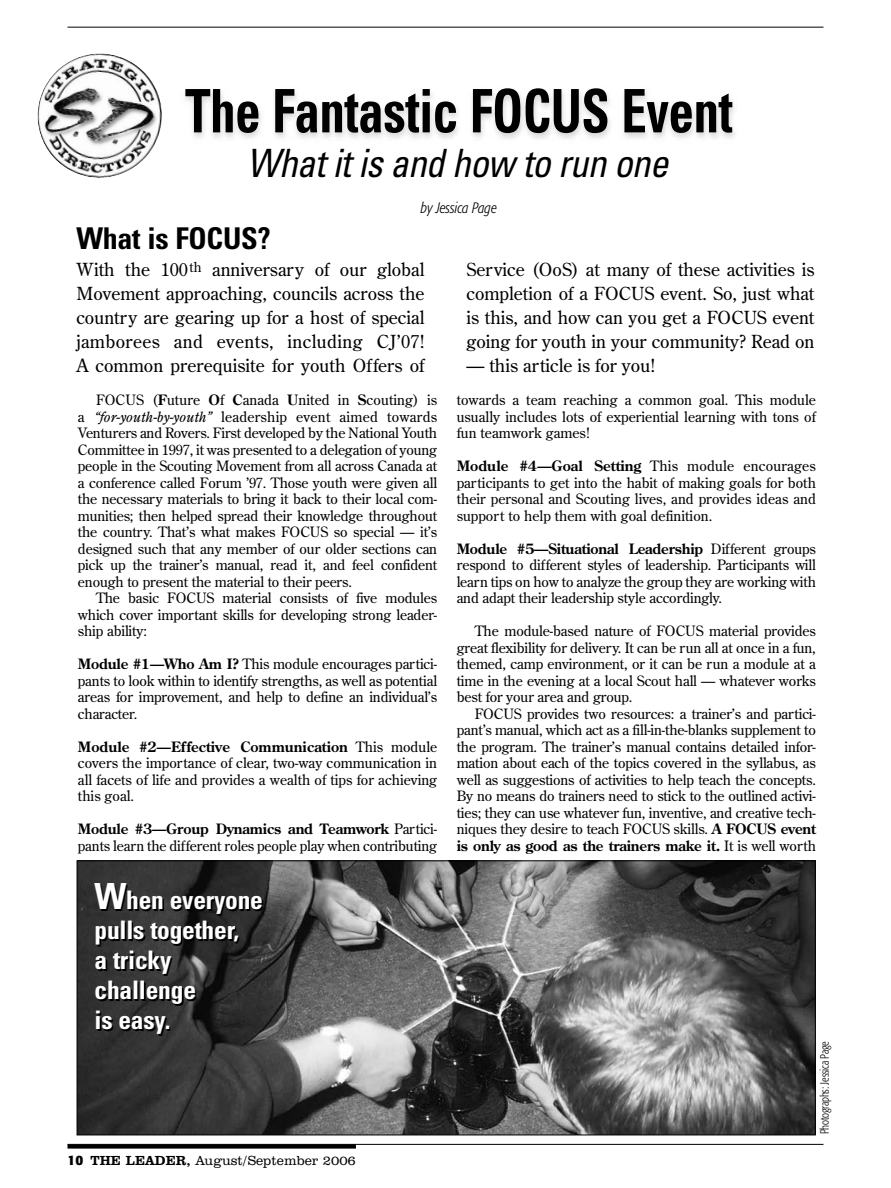
<style>
.page{position:relative;width:891px;height:1188px;background:#fff}
.page>*{position:absolute;margin:0;border:0;box-sizing:border-box;transform-origin:0 0}
.t1{font:700 condensed 60px "Univers";letter-spacing:-.01em;color:#000;scale:.85 1}
.t2{font:italic condensed 39px "Univers";color:#000;scale:.95 1}
.t3{font:700 condensed 30px "Univers";letter-spacing:-.01em;color:#000}
.t4{font:700 condensed 25.5px/30px "Univers";letter-spacing:-.01em;color:#fff}
.t5{font:18px/24px "Century Old Style";color:#000;text-align:justify}
.t6{font:italic 300 condensed 15px "Formata";letter-spacing:-.01em;color:#000;scale:.95 1}
.t7{font:14.25px/16.5px "Century Old Style";letter-spacing:-.01em;color:#000;text-align:justify}
.t8{font:300 13.5px "Clarendon BT";color:#000}
.t9{font:300 condensed 12px "Formata";letter-spacing:-.02em;color:#000;scale:.9 1}
.s1{font-weight:700}
.s2{font-style:italic}
.s3{font-size:36px}
.s4{font-family:"Formata";font-weight:700}
.s5{font-weight:800}
</style>
<div class="page">
<hr style="left:68px;top:1144px;width:756px;height:1px;background:#000">
<hr style="left:68px;top:27px;width:756px;height:1px;background:#000">
<img style="left:79px;top:862px;width:735px;height:271px">
<img style="left:37px;top:53px;width:125px;height:125px">
<div style="left:68px;top:1144px;width:288px;height:5px;background:#000"></div>
<h1 class="t1" style="left:185px;top:89px;width:646px">The Fantastic FOCUS Event</h1>
<h2 class="t2" style="left:247px;top:149px;width:453px">Whatitis and how to run one</h2>
<p class="t6" style="left:421px;top:202px;width:82px">by Jessica Page</p>
<h3 class="t3" style="left:76px;top:227px;width:196px">What is FOCUS?</h3>
<p class="t5" style="left:76px;top:259px;width:350px">With the 100<sup>th</sup> anniversary of our global Movement approaching, councils across the country are gearing up for a host of special jamborees and events, including CJ’07!<br>A common prerequisite for youth Offers of</p>
<p class="t5" style="left:466px;top:259px;width:350px">Service (OoS) at many of these activities is completion of a FOCUS event. So, just what is this, and how can you get a FOCUS event going for youth in your community? Read on</p>
<p class="t5" style="left:466px;top:355px;width:190px">— this article is for you!</p>
<p class="t7" style="left:78px;top:393px;width:361px;text-indent:18px">FOCUS (<span class="s1">F</span>uture <span class="s1">O</span>f <span class="s1">C</span>anada <span class="s1">U</span>nited in <span class="s1">S</span>couting) is a <span class="s2">“for-youth-by-youth”</span> leadership event aimed towards Venturers and Rovers. First developed by the National Youth Committee in 1997, it was presented to a delegation of young people in the Scouting Movement from all across Canada at a conference called Forum ’97. Those youth were given all the necessary materials to bring it back to their local com&shy;munities; then helped spread their knowledge throughout the country. That’s what makes FOCUS so special — it’s designed such that any member of our older sections can pick up the trainer’s manual, read it, and feel confident enough to present the material to their peers.</p>
<p class="t7" style="left:78px;top:591px;width:361px;text-indent:18px">The basic FOCUS material consists of five modules which cover important skills for developing strong leader&shy;ship ability:</p>
<p class="t7" style="left:78px;top:657px;width:361px"><span class="s1">Module #1—Who Am I?</span> This module encourages partici&shy;pants to look within to identify strengths, as well as potential areas for improvement, and help to define an individual’s character.</p>
<p class="t7" style="left:78px;top:740px;width:361px"><span class="s1">Module #2—Effective Communication</span> This module covers the importance of clear, two-way communication in all facets of life and provides a wealth of tips for achieving this goal.</p>
<p class="t7" style="left:78px;top:822px;width:361px"><span class="s1">Module #3—Group Dynamics and Teamwork</span> Partici&shy;pants learn the different roles people play when contributing</p>
<h3 class="t4" style="left:94px;top:888px;width:170px"><span class="s3">W</span>hen everyone pulls together,<br>a tricky challenge<br>is easy.</h3>
<p class="t8" style="left:68px;top:1156px;width:290px"><span class="s4">10</span> <span class="s5">THE LEADER,</span> August/September 2006</p>
<p class="t7" style="left:457px;top:393px;width:361px">towards a team reaching a common goal. This module usually includes lots of experiential learning with tons of fun teamwork games!</p>
<p class="t7" style="left:457px;top:459px;width:361px"><span class="s1">Module #4—Goal Setting</span> This module encourages participants to get into the habit of making goals for both their personal and Scouting lives, and provides ideas and support to help them with goal definition.</p>
<p class="t7" style="left:457px;top:542px;width:361px"><span class="s1">Module #5—Situational Leadership</span> Different groups respond to different styles of leadership. Participants will learn tips on how to analyze the group they are working with and adapt their leadership style accordingly.</p>
<p class="t7" style="left:457px;top:624px;width:361px;text-indent:18px">The module-based nature of FOCUS material provides great flexibility for delivery. It can be run all at once in a fun, themed, camp environment, or it can be run a module at a time in the evening at a local Scout hall — whatever works best for your area and group.</p>
<p class="t7" style="left:457px;top:707px;width:361px;text-indent:18px">FOCUS provides two resources: a trainer’s and partici&shy;pant’s manual, which act as a fill-in-the-blanks supplement to the program. The trainer’s manual contains detailed infor&shy;mation about each of the topics covered in the syllabus, as well as suggestions of activities to help teach the concepts.<br>By no means do trainers need to stick to the outlined activi&shy;ties; they can use whatever fun, inventive, and creative tech&shy;niques they desire to teach FOCUS skills. <span class="s1">A FOCUS event is only as good as the trainers make it.</span> It is well worth</p>
<p class="t9" style="left:820px;top:1134px;width:105px;rotate:-90deg">Photographs: Jessica Page</p>
</div>
